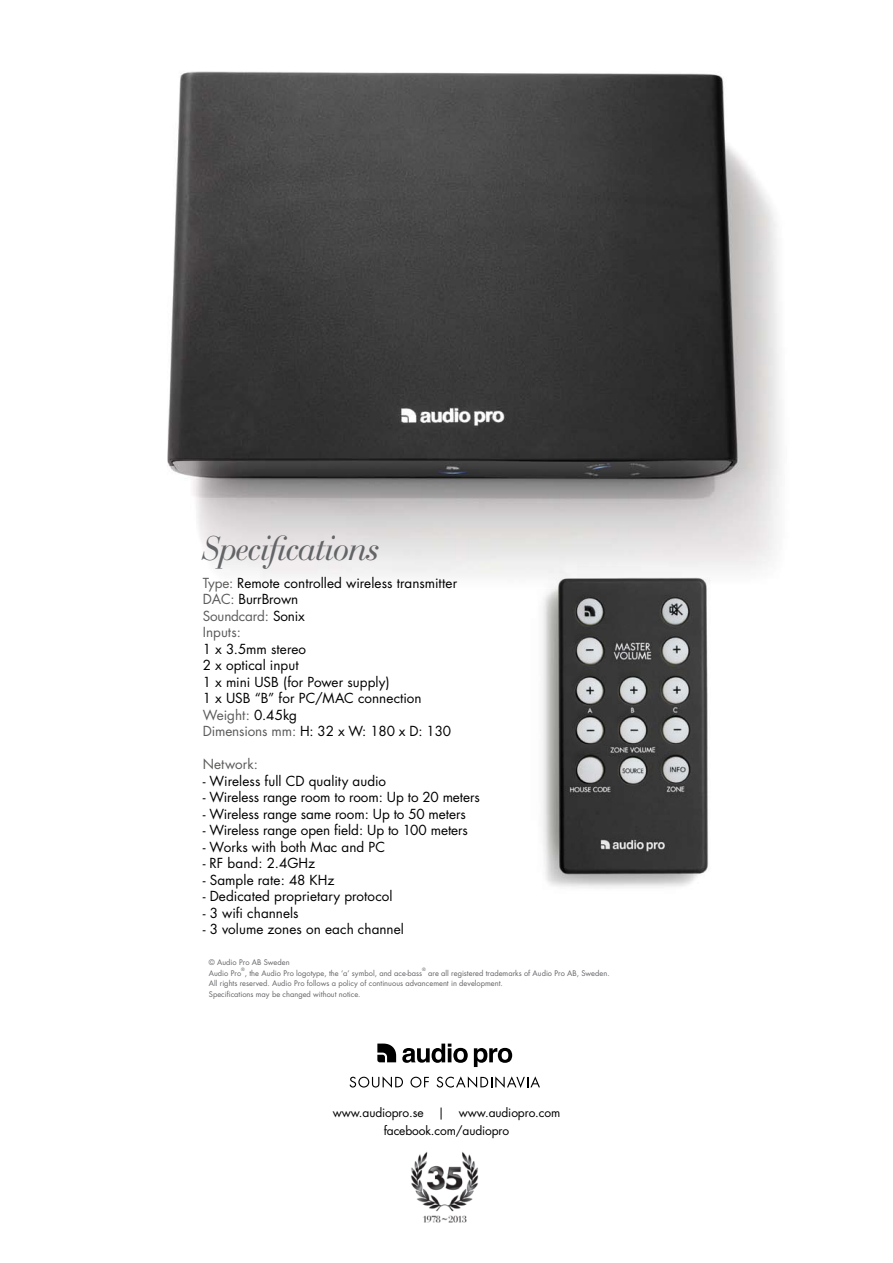
<style>
.page{position:relative;width:893px;height:1263px;background:#fff}
.page>*{position:absolute;margin:0;border:0;box-sizing:border-box;transform-origin:0 0}
.t1{font:italic 36px "Bauer Bodoni BT";letter-spacing:-.01em;color:#636467}
.t2{font:13.5px/16.5px "Futura";color:#000}
.t3{font:13.5px/16.5px "Futura";letter-spacing:-.01em;color:#5b5b5a}
.t4{font:12px/18px "Futura";letter-spacing:-.01em;color:#000;text-align:center}
.t5{font:7.5px/10.5px "Futura";color:#636467}
.t6{font:4.5px "Futura";color:#636467}
.s1{color:#5b5b5a}
.s2{color:#000}
</style>
<div class="page">
<img style="left:167px;top:71px;width:614px;height:507px">
<img style="left:526px;top:567px;width:198px;height:321px">
<svg style="left:377px;top:1043px;width:19px;height:19px"></svg>
<svg style="left:402px;top:1043px;width:66px;height:20px"></svg>
<svg style="left:474px;top:1048px;width:38px;height:19px"></svg>
<svg style="left:350px;top:1076px;width:53px;height:12px"></svg>
<svg style="left:410px;top:1077px;width:19px;height:10px"></svg>
<svg style="left:437px;top:1076px;width:103px;height:12px"></svg>
<img style="left:411px;top:1151px;width:68px;height:72px">
<h1 class="t1" style="left:203px;top:526px;width:179px">Specifications</h1>
<p class="t2" style="left:203px;top:575px;width:256px"><span class="s1">Type:</span> Remote controlled wireless transmitter<br><span class="s1">DAC</span></p>
<p class="t3" style="left:203px;top:591px;width:104px;text-indent:28px">: <span class="s2">BurrBrown<br></span>Soundcard: <span class="s2">Sonix<br></span>Inputs:</p>
<p class="t2" style="left:203px;top:641px;width:188px">1 x 3.5mm stereo<br>2 x optical input<br>1 x mini USB (for Power supply)<br>1 x USB “B” for PC/MAC</p>
<p class="t2" style="left:358px;top:690px;width:65px">connection</p>
<p class="t2" style="left:203px;top:707px;width:250px"><span class="s1">Weight:</span> 0.45kg<br><span class="s1">Dimensions mm:</span> H: 32 x W: 180 x D: 130</p>
<p class="t3" style="left:203px;top:756px;width:57px">N etwork:</p>
<p class="t2" style="left:203px;top:772px;width:185px">- Wireless full CD quality audio</p>
<p class="t2" style="left:203px;top:789px;width:279px">- Wireless range room to room: Up to 20 meters</p>
<p class="t2" style="left:203px;top:805px;width:265px">- Wireless range same room: Up to 50 meters</p>
<p class="t2" style="left:203px;top:822px;width:267px">- Wireless range open field: Up to 100 meters</p>
<p class="t2" style="left:203px;top:838px;width:175px">- Works with both Mac and PC</p>
<p class="t2" style="left:203px;top:855px;width:114px">- RF band: 2.4GHz</p>
<p class="t2" style="left:203px;top:871px;width:133px">- Sample rate: 48 KHz</p>
<p class="t2" style="left:203px;top:888px;width:191px">- Dedicated proprietary protocol</p>
<p class="t2" style="left:203px;top:904px;width:97px">- 3 wifi channels</p>
<p class="t2" style="left:203px;top:921px;width:203px">- 3 volume zones on each channel</p>
<p class="t5" style="left:209px;top:957px;width:82px">© Audio Pro AB Sweden<br>Audio Pro</p>
<p class="t6" style="left:422px;top:966px;width:5px">®</p>
<p class="t5" style="left:209px;top:967px;width:402px;text-indent:219px">are all registered trademarks of Audio Pro AB, Sweden.<br>All rights reserved. Audio Pro follows a policy of continuous advancement in development.<br>Specifications may be changed without notice.</p>
<p class="t6" style="left:241px;top:966px;width:5px">®</p>
<p class="t5" style="left:245px;top:967px;width:179px">, the Audio Pro logotype, the ‘a’ symbol, and ace-bass</p>
<p class="t4" style="left:333px;top:1104px;width:229px">www.audiopro.se | www.audiopro.com facebook.com/audiopro</p>
</div>
